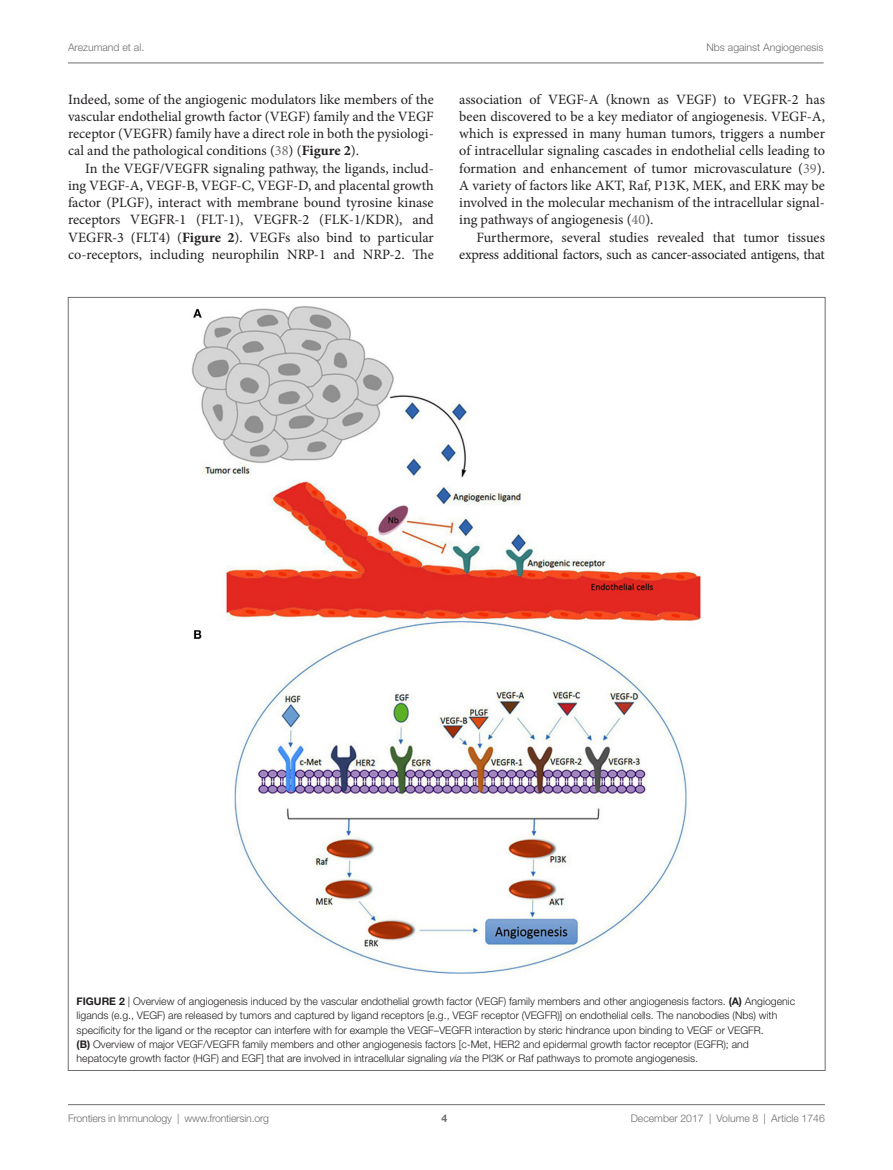
<style>
.page{position:relative;width:893px;height:1170px;background:#fff}
.page>*{position:absolute;margin:0;border:0;box-sizing:border-box;transform-origin:0 0}
.t1{font:14.25px/17.2px "Minion Pro";letter-spacing:-.005em;color:#231f20;text-align:justify}
.t2{font:300 10.5px/14.2px "Helvetica Neue LT Std";color:#231f20}
.t3{font:300 10.5px "Helvetica Neue LT Std";color:#6c6d70}
.t4{font:700 10.5px "Helvetica Neue LT Std";color:#6c6d70}
.s1{color:#6c6d70}
.s2{font-weight:700}
.s3{font-style:italic}
</style>
<div class="page">
<img style="left:192px;top:306px;width:509px;height:668px">
<hr style="left:68px;top:63px;width:756px;height:1px;background:#6c6d70">
<hr style="left:68px;top:1104px;width:757px;height:1px;background:#6c6d70">
<p class="t3" style="left:68px;top:41px;width:78px">Arezumand et al.</p>
<p class="t3" style="left:706px;top:41px;width:119px">Nbs against Angiogenesis</p>
<p class="t1" style="left:68px;top:90px;width:367px">Indeed, some of the angiogenic modulators like members of the vascular endothelial growth factor (VEGF) family and the VEGF receptor (VEGFR) family have a direct role in both the pysiologi&shy;cal and the pathological conditions (<span class="s1">38</span>) (<span class="s2">Figure 2</span>).</p>
<p class="t1" style="left:68px;top:159px;width:367px;text-indent:17px">In the VEGF/VEGFR signaling pathway, the ligands, includ&shy;ing VEGF-A, VEGF-B, VEGF-C, VEGF-D, and placental growth factor (PLGF), interact with membrane bound tyrosine kinase receptors VEGFR-1 (FLT-1), VEGFR-2 (FLK-1/KDR), and VEGFR-3 (FLT4) (<span class="s2">Figure 2</span>). VEGFs also bind to particular co-receptors, including neurophilin NRP-1 and NRP-2. The</p>
<p class="t1" style="left:459px;top:90px;width:367px">association of VEGF-A (known as VEGF) to VEGFR-2 has been discovered to be a key mediator of angiogenesis. VEGF-A, which is expressed in many human tumors, triggers a number of intracellular signaling cascades in endothelial cells leading to formation and enhancement of tumor microvasculature (<span class="s1">39</span>).<br>A variety of factors like AKT, Raf, P13K, MEK, and ERK may be involved in the molecular mechanism of the intracellular signal&shy;ing pathways of angiogenesis (<span class="s1">40</span>).</p>
<p class="t1" style="left:459px;top:229px;width:367px;text-align:right">Furthermore, several studies revealed that tumor tissues express additional factors, such as cancer-associated antigens, that</p>
<p class="t2" style="left:77px;top:993px;width:720px"><span class="s2">FIGURE 2</span> | Overview of angiogenesis induced by the vascular endothelial growth factor (VEGF) family members and other angiogenesis factors. <span class="s2">(A)</span> Angiogenic ligands (e.g., VEGF) are released by tumors and captured by ligand receptors [e.g., VEGF receptor (VEGFR)] on endothelial cells. The nanobodies (Nbs) with specificity for the ligand or the receptor can interfere with for example the VEGF–VEGFR interaction by steric hindrance upon binding to VEGF or VEGFR.<br><span class="s2">(B)</span> Overview of major VEGF/VEGFR family members and other angiogenesis factors [c-Met, HER2 and epidermal growth factor receptor (EGFR); and hepatocyte growth factor (HGF) and EGF] that are involved in intracellular signaling <span class="s3">via</span> the PI3K or Raf pathways to promote angiogenesis.</p>
<p class="t3" style="left:68px;top:1111px;width:203px">Frontiers in Immunology | www.frontiersin.org</p>
<p class="t3" style="left:631px;top:1111px;width:196px">December 2017 | Volume 8 | Article 1746</p>
<p class="t4" style="left:441px;top:1111px;width:7px">4</p>
</div>
